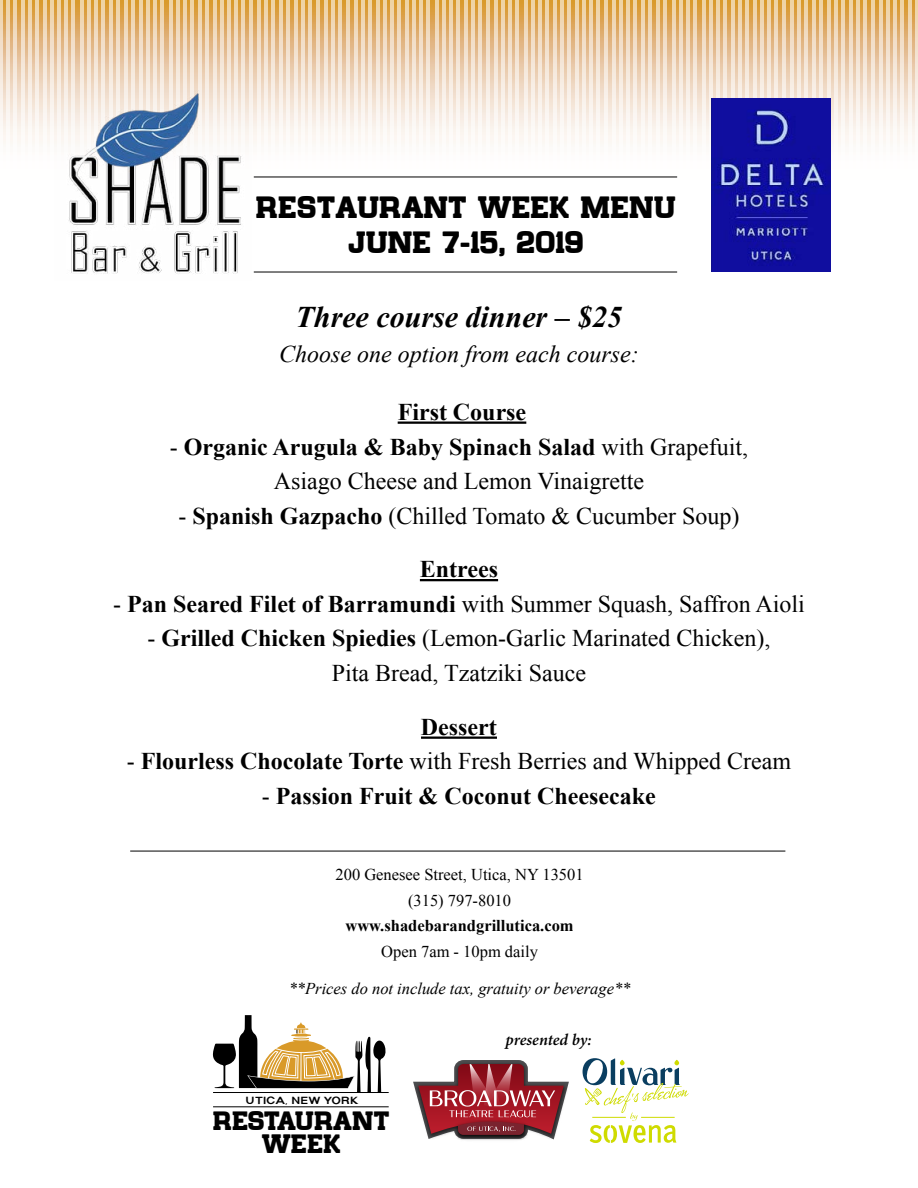
<style>
.page{position:relative;width:918px;height:1188px;background:#fff}
.page>*{position:absolute;margin:0;border:0;box-sizing:border-box;transform-origin:0 0}
.t1{font:30px/35.4px "Chateaude Garage";color:#000;text-align:center}
.t2{font:italic 700 30px "Times New Roman";color:#000}
.t3{font:25.8px/23.4px "Chateaude Garage";color:#000;text-align:center}
.t4{font:24px/34.5px "Times New Roman";color:#000;text-align:center}
.t5{font:700 24px "Times New Roman";color:#000}
.t6{font:italic 24px "Times New Roman";color:#000}
.t7{font:16.5px/25.5px "Times New Roman";color:#000;text-align:center}
.t8{font:italic 16.5px "Times New Roman";color:#000}
.t9{font:700 16.5px "Times New Roman";color:#000}
.t10{font:italic 600 16.35px "Minion Pro";letter-spacing:-.005em;color:#000}
.t11{font:700 9px "Progressive";letter-spacing:.04em;color:#000}
.s1{font-weight:700}
.s2{font-weight:400}
</style>
<div class="page">
<svg style="left:3px;top:0;width:913px;height:179px"></svg>
<svg style="left:6px;top:0;width:4px;height:179px"></svg>
<svg style="left:13px;top:0;width:4px;height:179px"></svg>
<svg style="left:21px;top:0;width:4px;height:179px"></svg>
<svg style="left:28px;top:0;width:4px;height:179px"></svg>
<svg style="left:35px;top:0;width:4px;height:179px"></svg>
<hr style="left:43px;top:0;width:3px;height:264px;background:#fff">
<svg style="left:50px;top:0;width:4px;height:179px"></svg>
<svg style="left:57px;top:0;width:4px;height:91px"></svg>
<svg style="left:64px;top:0;width:4px;height:91px"></svg>
<hr style="left:72px;top:0;width:3px;height:264px;background:#fff">
<svg style="left:80px;top:0;width:4px;height:91px"></svg>
<svg style="left:87px;top:0;width:4px;height:91px"></svg>
<svg style="left:94px;top:0;width:4px;height:91px"></svg>
<svg style="left:101px;top:0;width:4px;height:91px"></svg>
<svg style="left:109px;top:0;width:4px;height:91px"></svg>
<svg style="left:116px;top:0;width:4px;height:91px"></svg>
<svg style="left:124px;top:0;width:4px;height:91px"></svg>
<svg style="left:131px;top:0;width:4px;height:91px"></svg>
<svg style="left:139px;top:0;width:4px;height:91px"></svg>
<svg style="left:146px;top:0;width:4px;height:91px"></svg>
<svg style="left:153px;top:0;width:4px;height:91px"></svg>
<svg style="left:160px;top:0;width:4px;height:91px"></svg>
<svg style="left:169px;top:0;width:4px;height:91px"></svg>
<svg style="left:176px;top:0;width:4px;height:91px"></svg>
<svg style="left:183px;top:0;width:4px;height:91px"></svg>
<svg style="left:190px;top:0;width:4px;height:91px"></svg>
<svg style="left:198px;top:0;width:4px;height:91px"></svg>
<svg style="left:205px;top:0;width:4px;height:91px"></svg>
<hr style="left:213px;top:0;width:3px;height:264px;background:#fff">
<svg style="left:220px;top:0;width:4px;height:91px"></svg>
<svg style="left:227px;top:0;width:4px;height:91px"></svg>
<svg style="left:234px;top:0;width:4px;height:91px"></svg>
<hr style="left:242px;top:0;width:3px;height:264px;background:#fff">
<svg style="left:249px;top:0;width:4px;height:179px"></svg>
<svg style="left:257px;top:0;width:4px;height:179px"></svg>
<svg style="left:264px;top:0;width:4px;height:179px"></svg>
<svg style="left:271px;top:0;width:4px;height:179px"></svg>
<hr style="left:279px;top:0;width:3px;height:264px;background:#fff">
<svg style="left:286px;top:0;width:4px;height:179px"></svg>
<svg style="left:294px;top:0;width:4px;height:179px"></svg>
<svg style="left:301px;top:0;width:4px;height:179px"></svg>
<svg style="left:308px;top:0;width:4px;height:179px"></svg>
<hr style="left:317px;top:0;width:3px;height:264px;background:#fff">
<svg style="left:324px;top:0;width:4px;height:179px"></svg>
<svg style="left:331px;top:0;width:4px;height:179px"></svg>
<svg style="left:338px;top:0;width:4px;height:179px"></svg>
<svg style="left:346px;top:0;width:4px;height:179px"></svg>
<hr style="left:354px;top:0;width:3px;height:264px;background:#fff">
<svg style="left:361px;top:0;width:4px;height:179px"></svg>
<svg style="left:368px;top:0;width:4px;height:179px"></svg>
<svg style="left:376px;top:0;width:4px;height:179px"></svg>
<svg style="left:383px;top:0;width:4px;height:179px"></svg>
<svg style="left:390px;top:0;width:4px;height:179px"></svg>
<svg style="left:397px;top:0;width:4px;height:179px"></svg>
<svg style="left:405px;top:0;width:4px;height:179px"></svg>
<svg style="left:412px;top:0;width:4px;height:179px"></svg>
<svg style="left:419px;top:0;width:4px;height:179px"></svg>
<svg style="left:426px;top:0;width:4px;height:179px"></svg>
<svg style="left:435px;top:0;width:4px;height:179px"></svg>
<svg style="left:442px;top:0;width:4px;height:179px"></svg>
<svg style="left:449px;top:0;width:4px;height:179px"></svg>
<svg style="left:456px;top:0;width:4px;height:179px"></svg>
<svg style="left:464px;top:0;width:4px;height:179px"></svg>
<svg style="left:471px;top:0;width:4px;height:179px"></svg>
<hr style="left:479px;top:0;width:3px;height:264px;background:#fff">
<svg style="left:486px;top:0;width:4px;height:179px"></svg>
<svg style="left:494px;top:0;width:4px;height:179px"></svg>
<svg style="left:501px;top:0;width:4px;height:179px"></svg>
<svg style="left:508px;top:0;width:4px;height:179px"></svg>
<svg style="left:515px;top:0;width:4px;height:179px"></svg>
<hr style="left:524px;top:0;width:3px;height:264px;background:#fff">
<svg style="left:531px;top:0;width:4px;height:179px"></svg>
<svg style="left:538px;top:0;width:4px;height:179px"></svg>
<svg style="left:545px;top:0;width:4px;height:179px"></svg>
<svg style="left:553px;top:0;width:4px;height:179px"></svg>
<svg style="left:560px;top:0;width:4px;height:179px"></svg>
<svg style="left:567px;top:0;width:4px;height:179px"></svg>
<hr style="left:575px;top:0;width:3px;height:264px;background:#fff">
<svg style="left:582px;top:0;width:4px;height:179px"></svg>
<svg style="left:589px;top:0;width:4px;height:179px"></svg>
<svg style="left:596px;top:0;width:4px;height:179px"></svg>
<hr style="left:604px;top:0;width:3px;height:264px;background:#fff">
<svg style="left:612px;top:0;width:4px;height:179px"></svg>
<svg style="left:619px;top:0;width:4px;height:179px"></svg>
<svg style="left:626px;top:0;width:4px;height:179px"></svg>
<hr style="left:634px;top:0;width:3px;height:264px;background:#fff">
<svg style="left:641px;top:0;width:4px;height:179px"></svg>
<hr style="left:649px;top:0;width:3px;height:264px;background:#fff">
<svg style="left:656px;top:0;width:4px;height:179px"></svg>
<svg style="left:663px;top:0;width:4px;height:179px"></svg>
<svg style="left:672px;top:0;width:4px;height:179px"></svg>
<svg style="left:679px;top:0;width:4px;height:179px"></svg>
<svg style="left:686px;top:0;width:4px;height:179px"></svg>
<svg style="left:693px;top:0;width:4px;height:179px"></svg>
<svg style="left:702px;top:0;width:4px;height:179px"></svg>
<svg style="left:709px;top:0;width:4px;height:264px"></svg>
<svg style="left:716px;top:0;width:4px;height:98px"></svg>
<svg style="left:723px;top:0;width:4px;height:98px"></svg>
<svg style="left:731px;top:0;width:4px;height:98px"></svg>
<svg style="left:738px;top:0;width:4px;height:98px"></svg>
<hr style="left:746px;top:0;width:3px;height:264px;background:#fff">
<svg style="left:753px;top:0;width:4px;height:98px"></svg>
<svg style="left:760px;top:0;width:4px;height:98px"></svg>
<svg style="left:767px;top:0;width:4px;height:98px"></svg>
<svg style="left:774px;top:0;width:4px;height:98px"></svg>
<svg style="left:782px;top:0;width:4px;height:98px"></svg>
<svg style="left:790px;top:0;width:4px;height:98px"></svg>
<svg style="left:797px;top:0;width:4px;height:98px"></svg>
<svg style="left:804px;top:0;width:4px;height:98px"></svg>
<hr style="left:812px;top:0;width:3px;height:264px;background:#fff">
<svg style="left:819px;top:0;width:4px;height:98px"></svg>
<hr style="left:827px;top:0;width:3px;height:264px;background:#fff">
<svg style="left:834px;top:0;width:4px;height:179px"></svg>
<svg style="left:841px;top:0;width:4px;height:179px"></svg>
<svg style="left:849px;top:0;width:4px;height:179px"></svg>
<svg style="left:856px;top:0;width:4px;height:179px"></svg>
<svg style="left:863px;top:0;width:4px;height:179px"></svg>
<hr style="left:871px;top:0;width:3px;height:264px;background:#fff">
<svg style="left:879px;top:0;width:4px;height:179px"></svg>
<svg style="left:886px;top:0;width:4px;height:179px"></svg>
<svg style="left:893px;top:0;width:4px;height:179px"></svg>
<hr style="left:901px;top:0;width:3px;height:264px;background:#fff">
<svg style="left:908px;top:0;width:4px;height:179px"></svg>
<hr style="left:398px;top:422px;width:128px;height:2px;background:#000">
<hr style="left:420px;top:579px;width:78px;height:2px;background:#000">
<hr style="left:421px;top:737px;width:76px;height:2px;background:#000">
<hr style="left:254px;top:272px;width:423px;height:1px;background:#000">
<hr style="left:254px;top:177px;width:423px;height:1px;background:#000">
<hr style="left:130px;top:851px;width:655px;height:1px;background:#000">
<img style="left:54px;top:91px;width:198px;height:183px">
<hr style="left:213px;top:1107px;width:176px;height:1px;background:#000">
<hr style="left:213px;top:1092px;width:176px;height:1px;background:#000">
<svg style="left:213px;top:1015px;width:173px;height:78px"></svg>
<svg style="left:583px;top:1058px;width:106px;height:85px"></svg>
<hr style="left:592px;top:1117px;width:34px;height:1px;background:#cfdb00">
<hr style="left:641px;top:1117px;width:34px;height:1px;background:#cfdb00">
<svg style="left:413px;top:1060px;width:156px;height:80px"></svg>
<img style="left:712px;top:98px;width:118px;height:174px">
<p class="t1" style="left:257px;top:189px;width:421px">RESTAURANT WEEK MENU<br>JUNE 7-15, 2019</p>
<p class="t2" style="left:296px;top:296px;width:328px">Three course dinner – $25</p>
<p class="t6" style="left:279px;top:337px;width:361px">Choose one option from each course:</p>
<p class="t5" style="left:398px;top:395px;width:130px">First Course</p>
<p class="t4" style="left:170px;top:429px;width:580px">- <span class="s1">Organic Arugula &amp; Baby Spinach Salad</span> with Grapefuit,<br>Asiago Cheese and Lemon Vinaigrette</p>
<p class="t4" style="left:178px;top:498px;width:563px">- <span class="s1">Spanish Gazpacho</span> (Chilled Tomato &amp; Cucumber Soup)</p>
<p class="t5" style="left:420px;top:553px;width:80px">Entrees</p>
<p class="t4" style="left:113px;top:586px;width:693px">- <span class="s1">Pan Seared Filet of Barramundi</span> with Summer Squash, Saffron Aioli</p>
<p class="t4" style="left:147px;top:621px;width:625px">- <span class="s1">Grilled Chicken Spiedies</span> (Lemon-Garlic Marinated Chicken),<br>Pita Bread, Tzatziki Sauce</p>
<p class="t5" style="left:421px;top:710px;width:77px">Dessert</p>
<p class="t4" style="left:127px;top:744px;width:666px">- <span class="s1">Flourless Chocolate Torte</span> with Fresh Berries and Whipped Cream</p>
<p class="t5" style="left:262px;top:779px;width:395px"><span class="s2">-</span> Passion Fruit &amp; Coconut Cheesecake</p>
<p class="t7" style="left:336px;top:862px;width:250px">200 Genesee Street, Utica, NY 13501 (315) 797-8010</p>
<p class="t9" style="left:345px;top:914px;width:230px">www.shadebarandgrillutica.com</p>
<p class="t7" style="left:381px;top:938px;width:158px">Open 7am - 10pm daily</p>
<p class="t8" style="left:289px;top:977px;width:343px">**Prices do not include tax, gratuity or beverage**</p>
<p class="t11" style="left:246px;top:1095px;width:114px">UTICA, NEW YORK</p>
<p class="t3" style="left:214px;top:1109px;width:178px">RESTAURANT<br>WEEK</p>
<p class="t10" style="left:506px;top:1029px;width:88px">presented by:</p>
</div>
